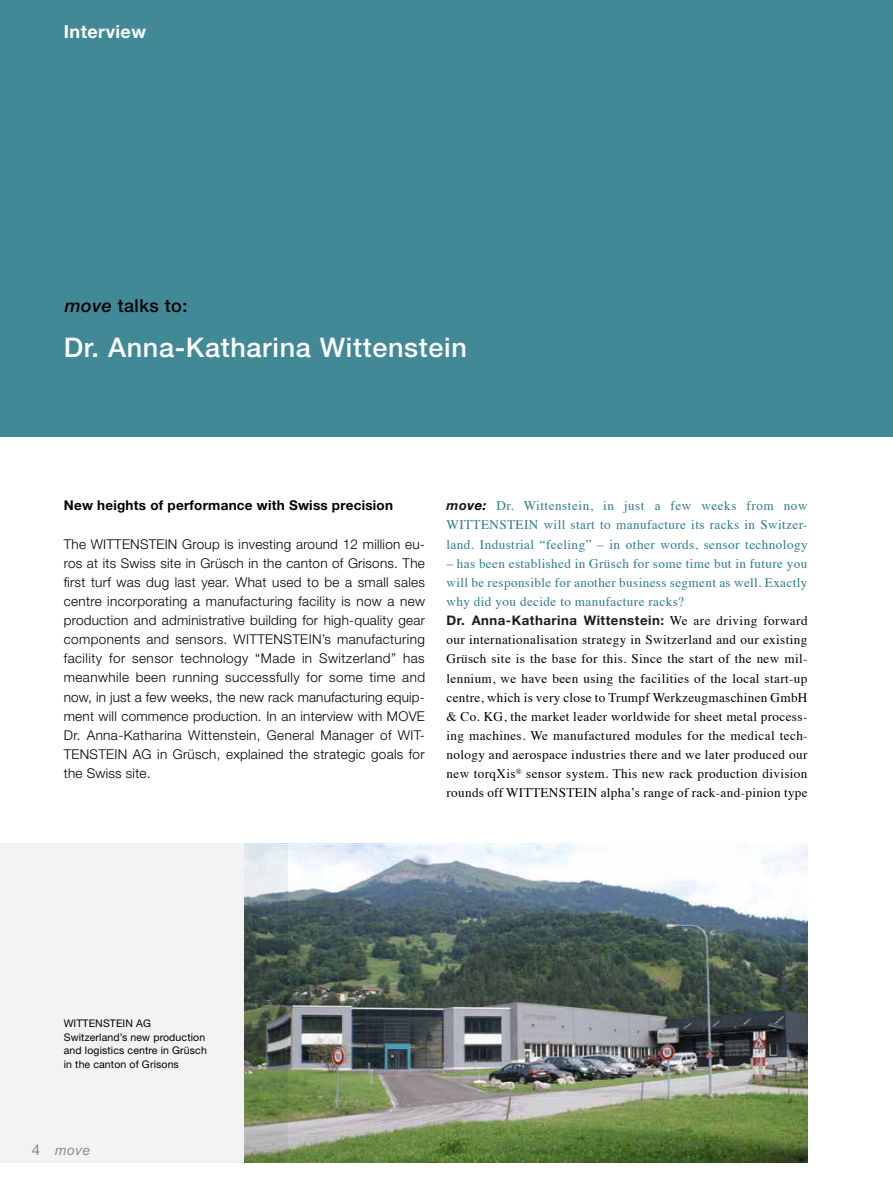
<style>
.page{position:relative;width:893px;height:1191px;background:#fff}
.page>*{position:absolute;margin:0;border:0;box-sizing:border-box;transform-origin:0 0}
.t1{font:500 27px "Helvetica Neue LT";letter-spacing:.025em;color:#fff}
.t2{font:500 18px "Helvetica Neue LT";letter-spacing:.025em;color:#000}
.t3{font:700 18px "Helvetica Neue LT";letter-spacing:.025em;color:#fff}
.t4{font:italic 15px "Akzidenz Grotesk BQ";color:#878786}
.t5{font:300 13.5px/19.2px "Helvetica Neue LT";letter-spacing:.02em;color:#000;text-align:justify}
.t6{font:700 13.5px "Helvetica Neue LT";letter-spacing:.02em;color:#000}
.t7{font:13.2px/19.2px "Times";letter-spacing:.025em;color:#000;text-align:justify}
.t8{font:13.2px/19.2px "Times";letter-spacing:.03em;color:#2d7c8d;text-align:justify}
.t9{font:700 13.2px "Helvetica Neue LT";letter-spacing:.04em;color:#1b1b1a}
.t10{font:10.5px/13.5px "Helvetica Neue LT";letter-spacing:.01em;color:#000}
.s1{font-style:italic}
.s2{font-family:"Helvetica Neue LT";font-weight:700;font-style:italic;color:#1b1b1a}
.s3{font-family:"Helvetica Neue LT";font-weight:700;font-style:italic;color:#000}
.s4{font-family:"Times";font-weight:400;color:#000}
.s5{font-family:"Helvetica Neue LT";font-style:normal}
</style>
<div class="page">
<div style="left:0;top:0;width:893px;height:437px;background:#428998"></div>
<img style="left:287px;top:843px;width:521px;height:319px">
<svg style="left:0;top:843px;width:287px;height:319px;fill:#f3f3f3"></svg>
<h2 class="t3" style="left:64px;top:21px;width:84px">Interview</h2>
<h2 class="t2" style="left:65px;top:295px;width:124px"><span class="s1">move</span> talks to:</h2>
<h1 class="t1" style="left:64px;top:331px;width:405px">Dr. Anna-Katharina Wittenstein</h1>
<p class="t6" style="left:64px;top:497px;width:331px">New heights of performance with Swiss precision</p>
<p class="t5" style="left:64px;top:534px;width:363px">The WITTENSTEIN Group is investing around 12 million eu&shy;ros at its Swiss site in Grüsch in the canton of Grisons. The first turf was dug last year. What used to be a small sales centre incorporating a manufacturing facility is now a new production and administrative building for high-quality gear components and sensors. WITTENSTEIN’s manufacturing facility for sensor technology “Made in Switzerland” has meanwhile been running successfully for some time and now, in just a few weeks, the new rack manufacturing equip&shy;ment will commence production. In an interview with MOVE Dr. Anna-Katharina Wittenstein, General Manager of WIT-TENSTEIN AG in Grüsch, explained the strategic goals for the Swiss site.</p>
<p class="t8" style="left:446px;top:495px;width:363px"><span class="s2">mo</span><span class="s3">ve:</span> Dr. Wittenstein, in just a few weeks from now WITTENSTEIN will start to manufacture its racks in Switzer&shy;land. Industrial “feeling” – in other words, sensor technology</p>
<p class="t8" style="left:446px;top:552px;width:362px">– has been established in Grüsch for some time but in future you will be responsible for another business segment as well. Exactly why did you decide to manufacture racks?</p>
<p class="t9" style="left:446px;top:612px;width:363px">Dr. Anna-Katharina Wittenstein: <span class="s4">We are driving forward</span></p>
<p class="t7" style="left:446px;top:629px;width:363px">our internationalisation strategy in Switzerland and our existing Grüsch site is the base for this. Since the start of the new mil&shy;lennium, we have been using the facilities of the local start-up centre, which is very close to Trumpf Werkzeugmaschinen GmbH &amp; Co. KG, the market leader worldwide for sheet metal process&shy;ing machines. We manufactured modules for the medical tech&shy;nology and aerospace industries there and we later produced our new torqXis<sup>®</sup> sensor system. This new rack production division rounds off WITTENSTEIN alpha’s range of rack-and-pinion type</p>
<p class="t10" style="left:64px;top:1016px;width:145px">WITTENSTEIN AG<br>Switzerland’s new production and logistics centre in Grüsch in the canton of Grisons</p>
<p class="t4" style="left:32px;top:1140px;width:59px"><span class="s5">4</span> move</p>
</div>
